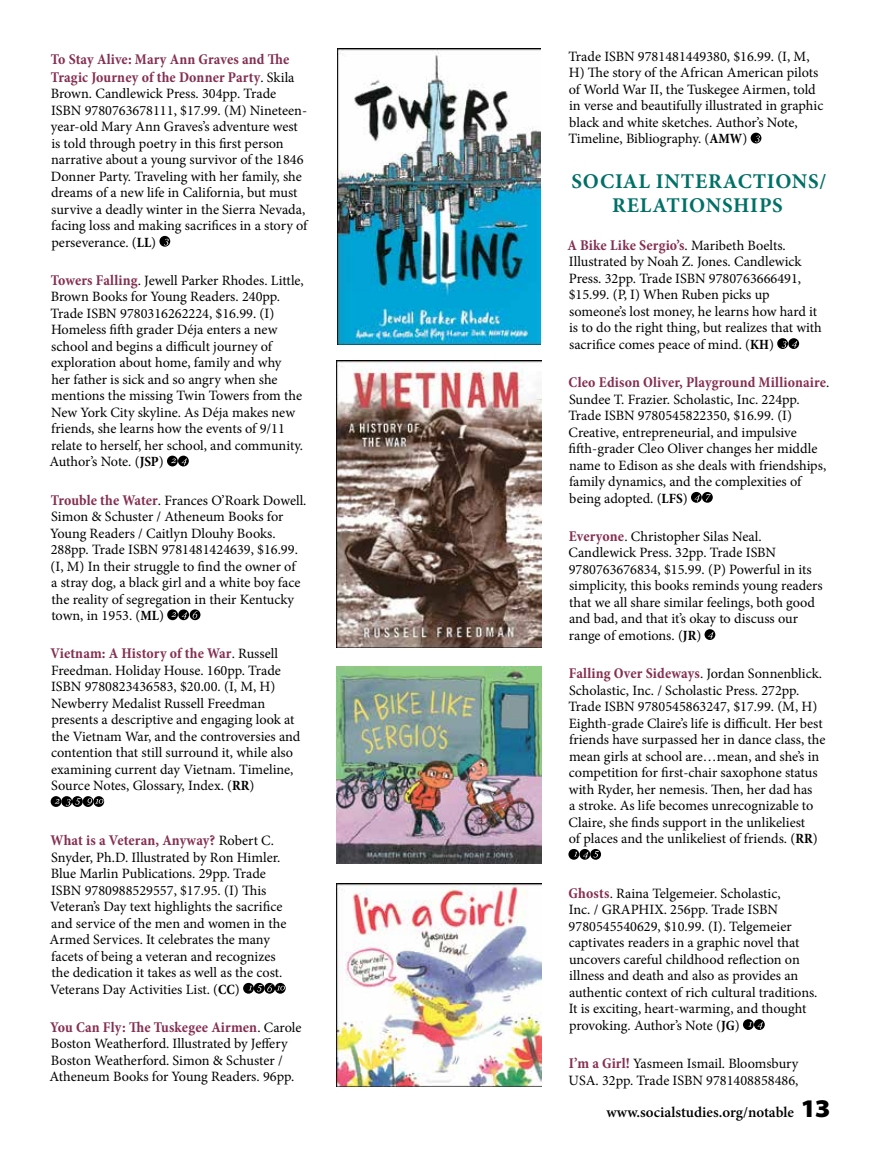
<style>
.page{position:relative;width:878px;height:1161px;background:#fff}
.page>*{position:absolute;margin:0;border:0;box-sizing:border-box;transform-origin:0 0}
.t1{font:700 21px/24px "Minion Pro";letter-spacing:.035em;color:#007067;text-align:center}
.t2{font:700 condensed 15px/18px "Minion Pro";letter-spacing:.01em;color:#842f50}
.t3{font:600 15px "Minion Pro";color:#000}
.t4{font:14.25px/16.5px "Minion Pro";color:#000}
.s1{font-weight:400;font-stretch:normal;font-size:14.25px;color:#000}
.s2{font-weight:700;font-stretch:condensed}
.s3{font-weight:700;font-stretch:condensed;font-size:15px;color:#842f50}
.s4{font-family:"Myriad Pro";font-weight:900;font-stretch:semi-expanded;font-size:25.5px}
</style>
<div class="page">
<svg style="left:159px;top:236px;width:11px;height:11px"></svg>
<svg style="left:164px;top:239px;width:5px;height:6px"></svg>
<div style="left:167px;top:456px;width:11px;height:10px;background:#000;border-radius:50%"></div>
<div style="left:178px;top:456px;width:11px;height:10px;background:#000;border-radius:50%"></div>
<svg style="left:171px;top:458px;width:16px;height:7px"></svg>
<div style="left:167px;top:609px;width:11px;height:11px;background:#000;border-radius:50%"></div>
<svg style="left:171px;top:612px;width:5px;height:5px"></svg>
<svg style="left:178px;top:609px;width:11px;height:11px"></svg>
<svg style="left:182px;top:612px;width:5px;height:7px"></svg>
<svg style="left:190px;top:609px;width:10px;height:11px"></svg>
<svg style="left:193px;top:611px;width:5px;height:7px"></svg>
<div style="left:51px;top:796px;width:10px;height:11px;background:#000;border-radius:50%"></div>
<svg style="left:55px;top:799px;width:4px;height:5px"></svg>
<div style="left:61px;top:796px;width:11px;height:11px;background:#000;border-radius:50%"></div>
<svg style="left:72px;top:796px;width:11px;height:11px"></svg>
<svg style="left:66px;top:798px;width:15px;height:8px"></svg>
<div style="left:83px;top:796px;width:10px;height:11px;background:#000;border-radius:50%"></div>
<div style="left:93px;top:796px;width:11px;height:11px;background:#000;border-radius:50%"></div>
<svg style="left:87px;top:798px;width:16px;height:7px"></svg>
<div style="left:243px;top:983px;width:11px;height:11px;background:#000;border-radius:50%"></div>
<svg style="left:254px;top:983px;width:10px;height:11px"></svg>
<svg style="left:264px;top:983px;width:11px;height:11px"></svg>
<svg style="left:275px;top:983px;width:11px;height:11px"></svg>
<svg style="left:248px;top:984px;width:37px;height:8px"></svg>
<svg style="left:750px;top:133px;width:11px;height:10px"></svg>
<svg style="left:755px;top:136px;width:4px;height:6px"></svg>
<svg style="left:777px;top:338px;width:11px;height:11px"></svg>
<svg style="left:788px;top:338px;width:11px;height:11px"></svg>
<svg style="left:781px;top:341px;width:16px;height:7px"></svg>
<div style="left:691px;top:492px;width:10px;height:11px;background:#000;border-radius:50%"></div>
<div style="left:702px;top:492px;width:10px;height:11px;background:#000;border-radius:50%"></div>
<svg style="left:694px;top:494px;width:17px;height:7px"></svg>
<svg style="left:704px;top:629px;width:11px;height:11px"></svg>
<svg style="left:708px;top:632px;width:5px;height:7px"></svg>
<svg style="left:568px;top:849px;width:11px;height:11px"></svg>
<svg style="left:574px;top:852px;width:3px;height:4px"></svg>
<svg style="left:579px;top:849px;width:11px;height:11px"></svg>
<svg style="left:590px;top:849px;width:11px;height:11px"></svg>
<svg style="left:583px;top:851px;width:16px;height:7px"></svg>
<svg style="left:743px;top:1019px;width:10px;height:11px"></svg>
<svg style="left:754px;top:1019px;width:10px;height:11px"></svg>
<svg style="left:757px;top:1022px;width:5px;height:7px"></svg>
<img style="left:337px;top:883px;width:204px;height:204px">
<img style="left:337px;top:49px;width:203px;height:295px">
<img style="left:337px;top:666px;width:204px;height:198px">
<img style="left:337px;top:361px;width:204px;height:287px">
<p class="t2" style="left:51px;top:50px;width:245px">To Stay Alive: Mary Ann Graves and The<br>Tragic Journey of the Donner Party<span class="s1">. Skila</span></p>
<p class="t4" style="left:51px;top:85px;width:258px">Brown. Candlewick Press. 304pp. Trade ISBN 9780763678111, $17.99. (M) Nineteen&shy;year-old Mary Ann Graves’s adventure west is told through poetry in this first person narrative about a young survivor of the 1846<br>Donner Party. Traveling with her family, she dreams of a new life in California, but must survive a deadly winter in the Sierra Nevada, facing loss and making sacrifices in a story of perseverance. (<span class="s2">LL</span>)</p>
<p class="t4" style="left:49px;top:272px;width:256px"><span class="s3">Towers Falling</span>. Jewell Parker Rhodes. Little, Brown Books for Young Readers. 240pp.<br>Trade ISBN 9780316262224, $16.99. (I)<br>Homeless fifth grader Déja enters a new school and begins a difficult journey of exploration about home, family and why<br>her father is sick and so angry when she mentions the missing Twin Towers from the New York City skyline. As Déja makes new friends, she learns how the events of 9/11 relate to herself, her school, and community.<br>Author’s Note. (<span class="s2">JSP</span>)</p>
<p class="t4" style="left:50px;top:492px;width:258px"><span class="s3">Trouble the Water</span>. Frances O’Roark Dowell.<br>Simon &amp; Schuster / Atheneum Books for Young Readers / Caitlyn Dlouhy Books.<br>288pp. Trade ISBN 9781481424639, $16.99. (I, M) In their struggle to find the owner of<br>a stray dog, a black girl and a white boy face the reality of segregation in their Kentucky town, in 1953. (<span class="s2">ML</span>)</p>
<p class="t2" style="left:50px;top:645px;width:229px">Vietnam: A History of the War<span class="s1">. Russell</span></p>
<p class="t4" style="left:51px;top:662px;width:251px">Freedman. Holiday House. 160pp. Trade ISBN 9780823436583, $20.00. (I, M, H)<br>Newberry Medalist Russell Freedman presents a descriptive and engaging look at the Vietnam War, and the controversies and contention that still surround it, while also examining current day Vietnam. Timeline, Source Notes, Glossary, Index. (<span class="s2">RR</span>)</p>
<p class="t2" style="left:51px;top:831px;width:225px">What is a Veteran, Anyway? <span class="s1">Robert C.</span></p>
<p class="t4" style="left:50px;top:849px;width:238px">Snyder, Ph.D. Illustrated by Ron Himler.<br>Blue Marlin Publications. 29pp. Trade ISBN 9780988529557, $17.95. (I) This Veteran’s Day text highlights the sacrifice and service of the men and women in the Armed Services. It celebrates the many facets of being a veteran and recognizes the dedication it takes as well as the cost.<br>Veterans Day Activities List. (<span class="s2">CC</span>)</p>
<p class="t2" style="left:50px;top:1018px;width:253px">You Can Fly: The Tuskegee Airmen<span class="s1">. Carole</span></p>
<p class="t4" style="left:49px;top:1036px;width:246px">Boston Weatherford. Illustrated by Jeffery<br>Boston Weatherford. Simon &amp; Schuster /<br>Atheneum Books for Young Readers. 96pp.</p>
<p class="t4" style="left:568px;top:48px;width:256px">Trade ISBN 9781481449380, $16.99. (I, M, H) The story of the African American pilots of World War II, the Tuskegee Airmen, told in verse and beautifully illustrated in graphic black and white sketches. Author’s Note, Timeline, Bibliography. (<span class="s2">AMW</span>)</p>
<h1 class="t1" style="left:571px;top:169px;width:256px">SOCIAL INTERACTIONS/<br>RELATIONSHIPS</h1>
<p class="t2" style="left:567px;top:236px;width:220px">A Bike Like Sergio’s<span class="s1">. Maribeth Boelts.</span></p>
<p class="t4" style="left:568px;top:254px;width:254px">Illustrated by Noah Z. Jones. Candlewick Press. 32pp. Trade ISBN 9780763666491, $15.99. (P, I) When Ruben picks up someone’s lost money, he learns how hard it is to do the right thing, but realizes that with sacrifice comes peace of mind. (<span class="s2">KH</span>)</p>
<p class="t2" style="left:568px;top:373px;width:262px">Cleo Edison Oliver, Playground Millionaire<span class="s1">.</span></p>
<p class="t4" style="left:568px;top:391px;width:259px">Sundee T. Frazier. Scholastic, Inc. 224pp.<br>Trade ISBN 9780545822350, $16.99. (I)<br>Creative, entrepreneurial, and impulsive fifth-grader Cleo Oliver changes her middle name to Edison as she deals with friendships, family dynamics, and the complexities of being adopted. (<span class="s2">LFS</span>)</p>
<p class="t4" style="left:568px;top:528px;width:256px"><span class="s3">Everyone</span>. Christopher Silas Neal.<br>Candlewick Press. 32pp. Trade ISBN 9780763676834, $15.99. (P) Powerful in its simplicity, this books reminds young readers that we all share similar feelings, both good and bad, and that it’s okay to discuss our range of emotions. (<span class="s2">JR</span>)</p>
<p class="t2" style="left:569px;top:664px;width:254px">Falling Over Sideways<span class="s1">. Jordan Sonnenblick.</span></p>
<p class="t4" style="left:568px;top:682px;width:259px">Scholastic, Inc. / Scholastic Press. 272pp.<br>Trade ISBN 9780545863247, $17.99. (M, H)<br>Eighth-grade Claire’s life is difficult. Her best friends have surpassed her in dance class, the mean girls at school are…mean, and she’s in competition for first-chair saxophone status with Ryder, her nemesis. Then, her dad has<br>a stroke. As life becomes unrecognizable to Claire, she finds support in the unlikeliest<br>of places and the unlikeliest of friends. (<span class="s2">RR</span>)</p>
<p class="t4" style="left:568px;top:885px;width:250px"><span class="s3">Ghosts</span>. Raina Telgemeier. Scholastic,<br>Inc. / GRAPHIX. 256pp. Trade ISBN 9780545540629, $10.99. (I). Telgemeier captivates readers in a graphic novel that uncovers careful childhood reflection on illness and death and also as provides an authentic context of rich cultural traditions.<br>It is exciting, heart-warming, and thought provoking. Author’s Note (<span class="s2">JG</span>)</p>
<p class="t4" style="left:568px;top:1056px;width:231px"><span class="s3">I’m a Girl!</span> Yasmeen Ismail. Bloomsbury<br>USA. 32pp. Trade ISBN 9781408858486,</p>
<p class="t3" style="left:606px;top:1102px;width:225px">www.socialstudies.org/notable <span class="s4">13</span></p>
</div>
